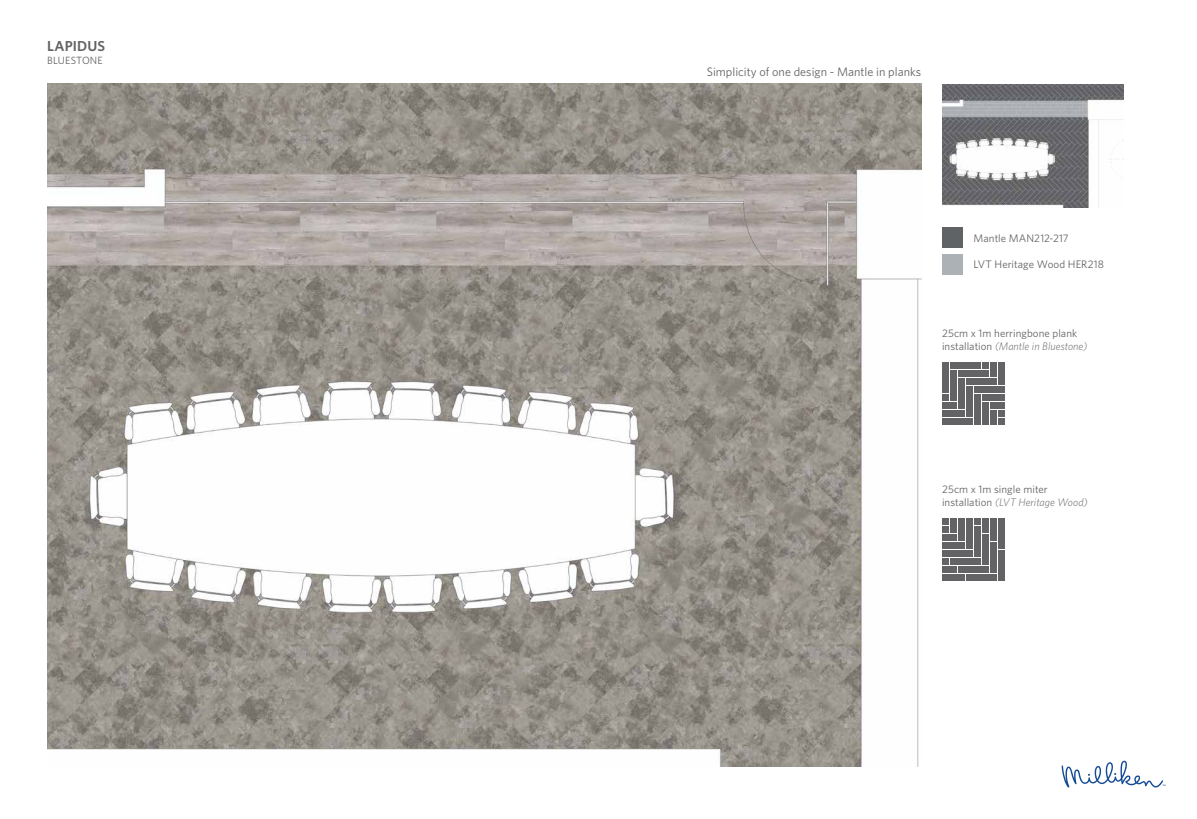
<style>
.page{position:relative;width:1197px;height:819px;background:#fff}
.page>*{position:absolute;margin:0;border:0;box-sizing:border-box;transform-origin:0 0}
.t1{font:600 14.44px "Whitney";letter-spacing:.005em;color:#636365}
.t2{font:12.25px "Whitney";color:#636365}
.t3{font:10.94px/13.1px "Whitney";letter-spacing:.005em;color:#636365}
.t4{font:10.5px "Whitney";letter-spacing:.015em;color:#636365}
.s1{font-weight:300;font-style:italic}
</style>
<div class="page">
<svg style="left:1062px;top:761px;width:104px;height:27px"></svg>
<img style="left:47px;top:84px;width:874px;height:682px">
<img style="left:942px;top:84px;width:182px;height:123px">
<img style="left:942px;top:228px;width:20px;height:20px">
<div style="left:942px;top:362px;width:7px;height:31px;background:#636365"></div>
<div style="left:950px;top:370px;width:7px;height:31px;background:#636365"></div>
<div style="left:958px;top:378px;width:7px;height:31px;background:#636365"></div>
<div style="left:966px;top:386px;width:7px;height:31px;background:#636365"></div>
<div style="left:974px;top:394px;width:7px;height:31px;background:#636365"></div>
<div style="left:982px;top:402px;width:7px;height:23px;background:#636365"></div>
<div style="left:950px;top:362px;width:31px;height:6px;background:#636365"></div>
<div style="left:958px;top:370px;width:31px;height:6px;background:#636365"></div>
<div style="left:966px;top:378px;width:31px;height:6px;background:#636365"></div>
<div style="left:974px;top:386px;width:31px;height:7px;background:#636365"></div>
<div style="left:982px;top:394px;width:23px;height:7px;background:#636365"></div>
<div style="left:942px;top:394px;width:7px;height:7px;background:#636365"></div>
<div style="left:942px;top:402px;width:15px;height:7px;background:#636365"></div>
<div style="left:942px;top:410px;width:23px;height:7px;background:#636365"></div>
<div style="left:942px;top:418px;width:31px;height:7px;background:#636365"></div>
<div style="left:982px;top:362px;width:7px;height:6px;background:#636365"></div>
<div style="left:990px;top:362px;width:7px;height:14px;background:#636365"></div>
<div style="left:999px;top:362px;width:6px;height:23px;background:#636365"></div>
<div style="left:990px;top:410px;width:7px;height:15px;background:#636365"></div>
<div style="left:990px;top:402px;width:15px;height:7px;background:#636365"></div>
<div style="left:999px;top:410px;width:6px;height:7px;background:#636365"></div>
<div style="left:999px;top:418px;width:6px;height:7px;background:#636365"></div>
<div style="left:999px;top:550px;width:6px;height:31px;background:#636365"></div>
<div style="left:991px;top:542px;width:6px;height:31px;background:#636365"></div>
<div style="left:982px;top:534px;width:7px;height:31px;background:#636365"></div>
<div style="left:974px;top:526px;width:7px;height:31px;background:#636365"></div>
<div style="left:966px;top:518px;width:7px;height:31px;background:#636365"></div>
<div style="left:958px;top:518px;width:7px;height:23px;background:#636365"></div>
<div style="left:966px;top:575px;width:31px;height:6px;background:#636365"></div>
<div style="left:958px;top:567px;width:31px;height:6px;background:#636365"></div>
<div style="left:950px;top:558px;width:31px;height:7px;background:#636365"></div>
<div style="left:942px;top:550px;width:31px;height:7px;background:#636365"></div>
<div style="left:942px;top:542px;width:23px;height:7px;background:#636365"></div>
<div style="left:950px;top:518px;width:7px;height:14px;background:#636365"></div>
<div style="left:942px;top:534px;width:15px;height:7px;background:#636365"></div>
<div style="left:942px;top:526px;width:7px;height:6px;background:#636365"></div>
<div style="left:942px;top:518px;width:7px;height:6px;background:#636365"></div>
<div style="left:942px;top:575px;width:23px;height:6px;background:#636365"></div>
<div style="left:942px;top:567px;width:15px;height:6px;background:#636365"></div>
<div style="left:942px;top:558px;width:7px;height:7px;background:#636365"></div>
<div style="left:999px;top:518px;width:6px;height:31px;background:#636365"></div>
<div style="left:990px;top:518px;width:7px;height:23px;background:#636365"></div>
<div style="left:982px;top:518px;width:7px;height:14px;background:#636365"></div>
<div style="left:974px;top:518px;width:7px;height:7px;background:#636365"></div>
<h1 class="t1" style="left:47px;top:36px;width:59px">LAPIDUS</h1>
<p class="t4" style="left:47px;top:53px;width:57px">BLUESTONE</p>
<p class="t2" style="left:707px;top:63px;width:216px">Simplicity of one design - Mantle in planks</p>
<p class="t3" style="left:974px;top:232px;width:97px">Mantle MAN212-217</p>
<p class="t3" style="left:974px;top:258px;width:132px">LVT Heritage Wood HER218</p>
<p class="t3" style="left:942px;top:327px;width:147px">25cm x 1m herringbone plank installation <span class="s1">(Mantle in Bluestone)</span></p>
<p class="t3" style="left:942px;top:482px;width:147px">25cm x 1m single miter installation <span class="s1">(LVT Heritage Wood)</span></p>
</div>
